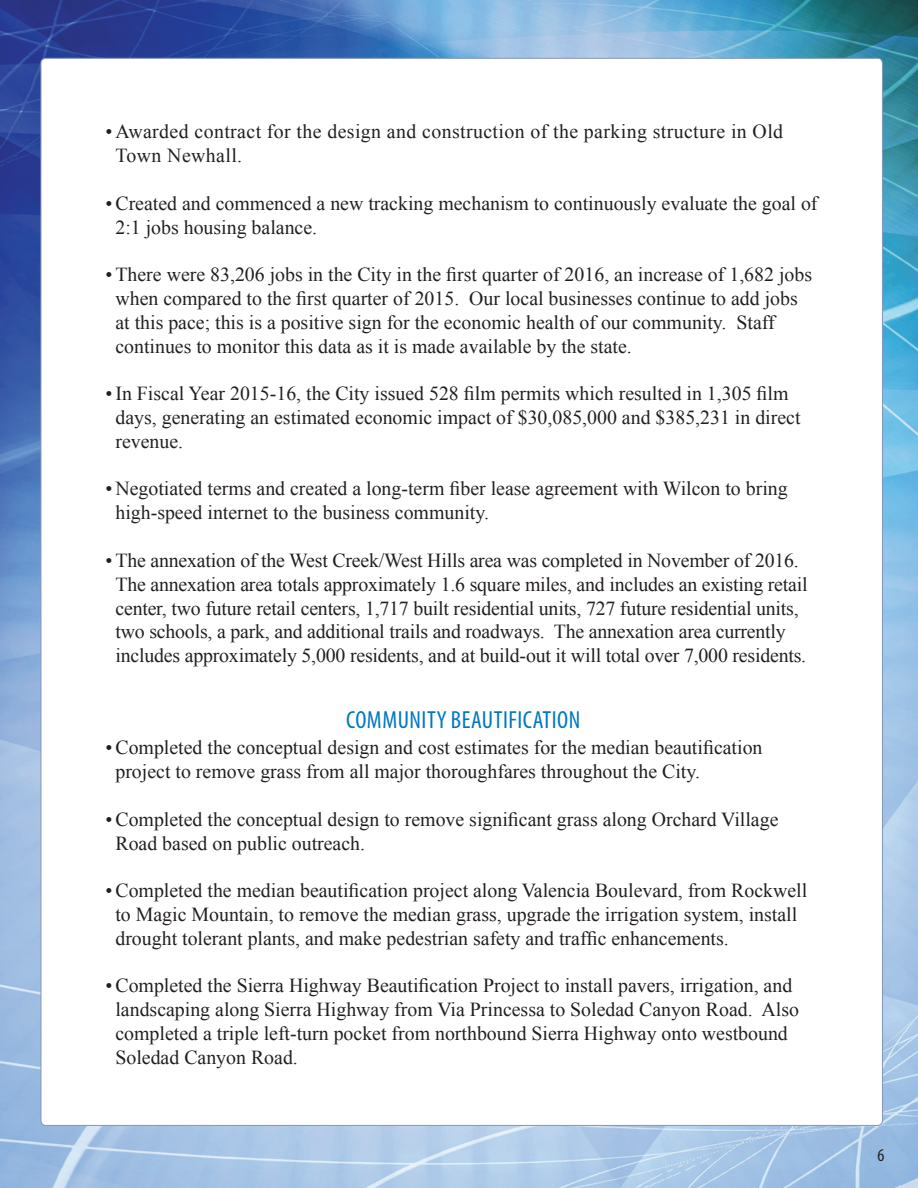
<style>
.page{position:relative;width:918px;height:1188px;background:#fff}
.page>*{position:absolute;margin:0;border:0;box-sizing:border-box;transform-origin:0 0}
.t1{font:condensed 24.75px "Myriad Pro";letter-spacing:.02em;color:#0077c0}
.t2{font:19.8px/23.9px "Times New Roman";color:#231f20}
.t3{font:19.8px/23.9px "Times New Roman";letter-spacing:.02em;color:#231f20}
.t4{font:condensed 18px "Myriad Pro";color:#231f20}
</style>
<div class="page">
<img style="left:0;top:0;width:918px;height:1188px">
<div style="left:41px;top:58px;width:841px;height:1067px;background:#fff;border-radius:5px"></div>
<p class="t3" style="left:115px;top:119px;width:669px;text-indent:-10px">• Awarded contract for the design and construction of the parking structure in Old<br>Town Newhall.</p>
<p class="t2" style="left:115px;top:191px;width:704px;text-indent:-10px">•Created and commenced a new tracking mechanism to continuously evaluate the goal of<br>2:1 jobs housing balance.</p>
<p class="t2" style="left:115px;top:262px;width:698px;text-indent:-10px">• There were 83,206 jobs in the City in the first quarter of 2016, an increase of 1,682 jobs when compared to the first quarter of 2015. Our local businesses continue to add jobs at this pace; this is a positive sign for the economic health of our community. Staff continues to monitor this data as it is made available by the state.</p>
<p class="t2" style="left:115px;top:381px;width:687px;text-indent:-10px">• In Fiscal Year 2015-16, the City issued 528 film permits which resulted in 1,305 film days, generating an estimated economic impact of $30,085,000 and $385,231 in direct revenue.</p>
<p class="t2" style="left:115px;top:477px;width:674px;text-indent:-10px">• Negotiated terms and created a long-term fiber lease agreement with Wilcon to bring high-speed internet to the business community.</p>
<p class="t2" style="left:115px;top:548px;width:694px;text-indent:-10px">• The annexation of the West Creek/West Hills area was completed in November of 2016.<br>The annexation area totals approximately 1.6 square miles, and includes an existing retail center, two future retail centers, 1,717 built residential units, 727 future residential units, two schools, a park, and additional trails and roadways. The annexation area currently includes approximately 5,000 residents, and at build-out it will total over 7,000 residents.</p>
<p class="t1" style="left:346px;top:705px;width:236px">COMMUNITY BEAUTIFICATION</p>
<p class="t2" style="left:115px;top:735px;width:649px;text-indent:-10px">• Completed the conceptual design and cost estimates for the median beautification project to remove grass from all major thoroughfares throughout the City.</p>
<p class="t2" style="left:115px;top:807px;width:665px;text-indent:-10px">• Completed the conceptual design to remove significant grass along Orchard Village<br>Road based on public outreach.</p>
<p class="t2" style="left:115px;top:878px;width:693px;text-indent:-10px">• Completed the median beautification project along Valencia Boulevard, from Rockwell to Magic Mountain, to remove the median grass, upgrade the irrigation system, install drought tolerant plants, and make pedestrian safety and traffic enhancements.</p>
<p class="t2" style="left:115px;top:974px;width:685px;text-indent:-10px">• Completed the Sierra Highway Beautification Project to install pavers, irrigation, and landscaping along Sierra Highway from Via Princessa to Soledad Canyon Road. Also completed a triple left-turn pocket from northbound Sierra Highway onto westbound Soledad Canyon Road.</p>
<p class="t4" style="left:878px;top:1144px;width:8px">6</p>
</div>
